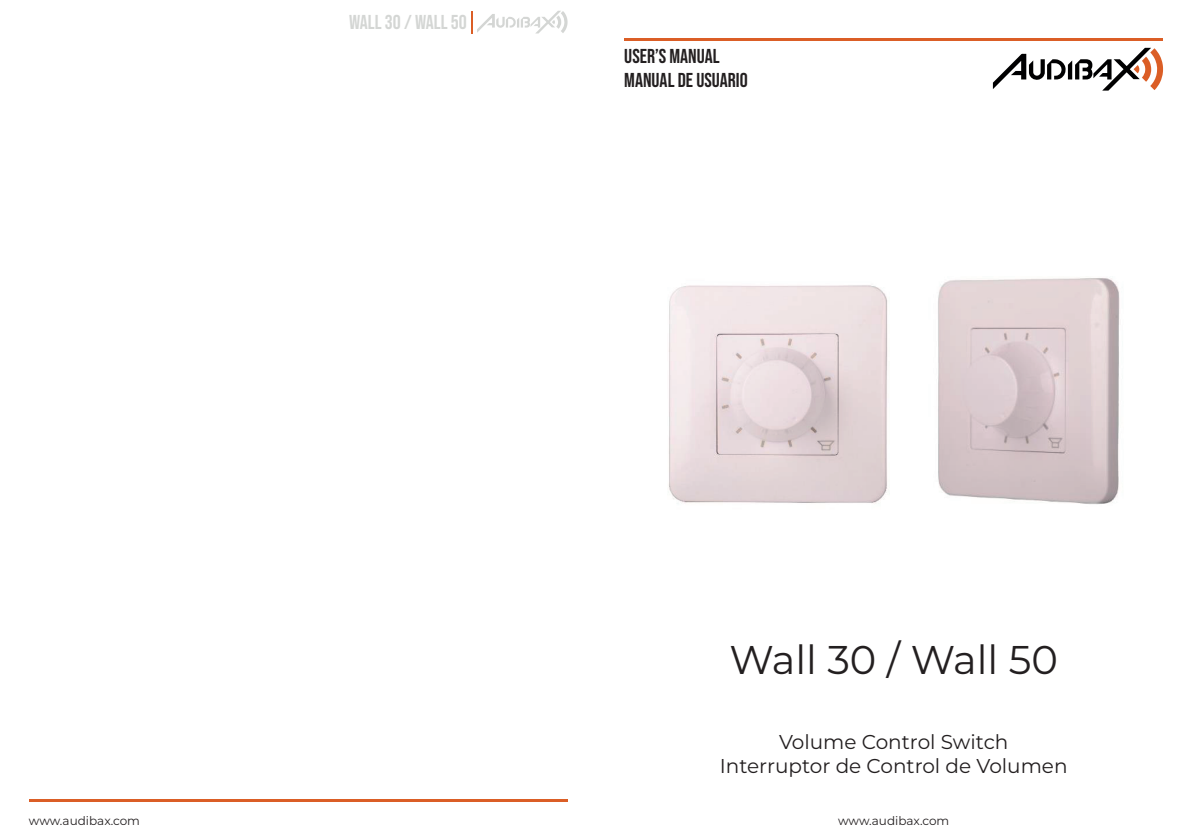
<style>
.page{position:relative;width:1191px;height:840px;background:#fff}
.page>*{position:absolute;margin:0;border:0;box-sizing:border-box;transform-origin:0 0}
.t1{font:40px "Montserrat";color:#231f20}
.t2{font:20px/24px "Montserrat";color:#231f20;text-align:center}
.t3{font:20px/24px "Bebas Neue";color:#231f20}
.t4{font:20px "Bebas Neue";color:#d4d6d4}
.t5{font:12px "Montserrat";color:#231f20}
</style>
<div class="page">
<hr style="left:624px;top:38px;width:539px;height:3px;background:#db5e26">
<svg style="left:993px;top:48px;width:170px;height:43px"></svg>
<hr style="left:29px;top:798px;width:538px;height:3px;background:#db5e26">
<svg style="left:477px;top:11px;width:90px;height:22px"></svg>
<hr style="left:471px;top:11px;width:2px;height:22px;background:#db5e26">
<img style="left:669px;top:285px;width:219px;height:218px">
<img style="left:938px;top:278px;width:182px;height:227px">
<p class="t4" style="left:349px;top:11px;width:119px">WALL 30 / WALL 50</p>
<p class="t3" style="left:624px;top:43px;width:125px">USER’S MANUAL<br>MANUAL DE USUARIO</p>
<h1 class="t1" style="left:729px;top:632px;width:330px">Wall 30 / Wall 50</h1>
<p class="t2" style="left:720px;top:729px;width:349px">Volume Control Switch<br>Interruptor de Control de Volumen</p>
<p class="t5" style="left:29px;top:812px;width:113px">www.audibax.com</p>
<p class="t5" style="left:838px;top:812px;width:113px">www.audibax.com</p>
</div>
